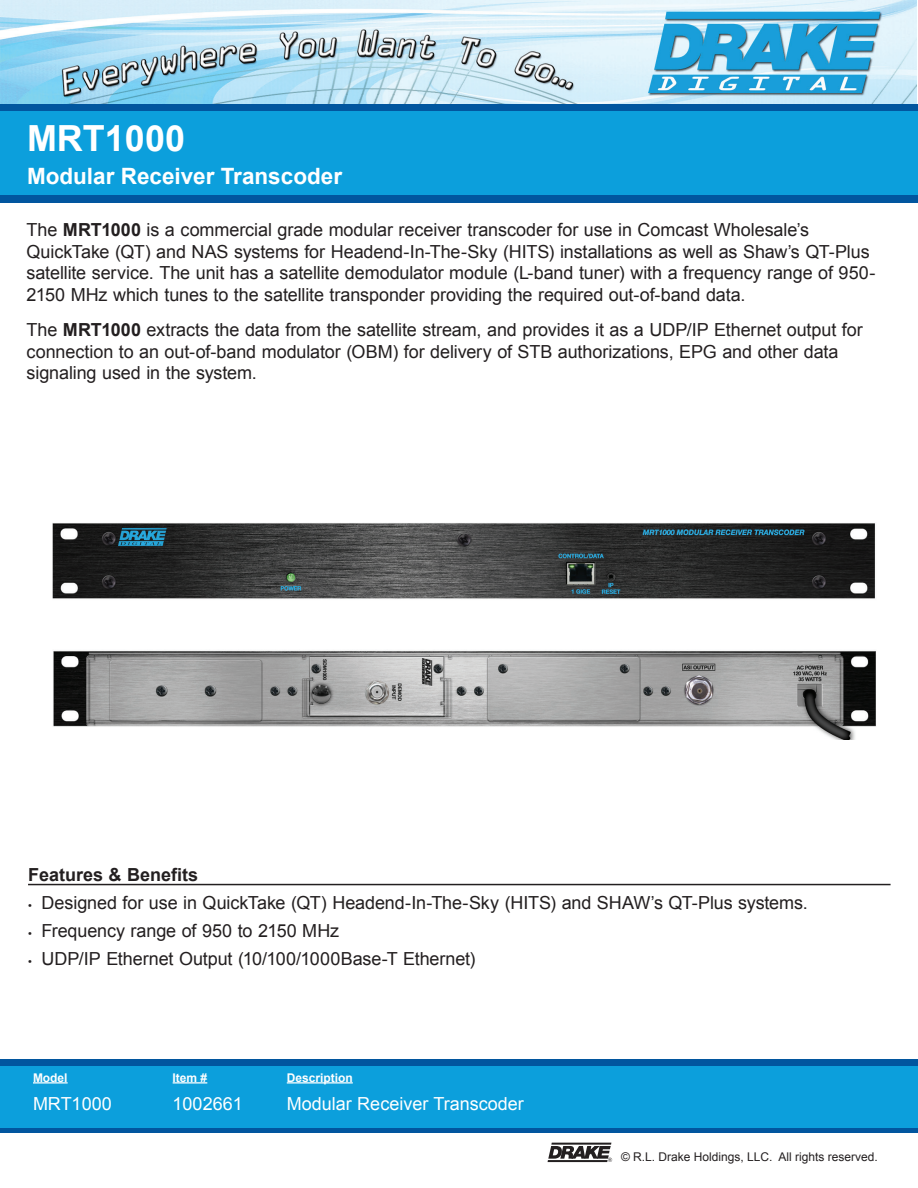
<style>
.page{position:relative;width:918px;height:1188px;background:#fff}
.page>*{position:absolute;margin:0;border:0;box-sizing:border-box;transform-origin:0 0}
.t1{font:700 36px "Arial";color:#fff}
.t2{font:700 22.5px "Arial";color:#fff}
.t3{font:18px/21.6px "Arial";letter-spacing:-.005em;color:#231f20}
.t4{font:18px "Arial";color:#fff}
.t5{font:700 18px "Arial";color:#231f20}
.t6{font:12px "Arial";color:#231f20}
.t7{font:700 12px "Arial";color:#fff}
.s1{font-weight:700}
.s2{font-family:"Myriad Pro";font-size:13.5px}
</style>
<div class="page">
<div style="left:0;top:1059px;width:918px;height:74px;background:#01569f"></div>
<div style="left:0;top:1066px;width:918px;height:61px;background:#0c9fdc"></div>
<hr style="left:33px;top:1082px;width:35px;height:2px;background:#fff">
<hr style="left:173px;top:1082px;width:34px;height:2px;background:#fff">
<hr style="left:287px;top:1082px;width:66px;height:2px;background:#fff">
<hr style="left:28px;top:884px;width:863px;height:1px;background:#231f20">
<img style="left:52px;top:523px;width:824px;height:217px">
<div style="left:0;top:104px;width:918px;height:98px;background:#01569f"></div>
<div style="left:0;top:111px;width:918px;height:84px;background:#0c9fdc"></div>
<img style="left:0;top:1px;width:916px;height:103px">
<hr style="left:551px;top:1143px;width:60px;height:2px;background:#231f20">
<svg style="left:548px;top:1146px;width:64px;height:16px"></svg>
<h1 class="t1" style="left:27px;top:114px;width:160px">MRT1000</h1>
<p class="t2" style="left:27px;top:162px;width:317px">Modular Receiver Transcoder</p>
<p class="t3" style="left:27px;top:219px;width:850px">The <span class="s1">MRT1000</span> is a commercial grade modular receiver transcoder for use in Comcast Wholesale’s QuickTake (QT) and NAS systems for Headend-In-The-Sky (HITS) installations as well as Shaw’s QT-Plus satellite service. The unit has a satellite demodulator module (L-band tuner) with a frequency range of 950- 2150 MHz which tunes to the satellite transponder providing the required out-of-band data.</p>
<p class="t3" style="left:27px;top:319px;width:838px">The <span class="s1">MRT1000</span> extracts the data from the satellite stream, and provides it as a UDP/IP Ethernet output for connection to an out-of-band modulator (OBM) for delivery of STB authorizations, EPG and other data signaling used in the system.</p>
<p class="t5" style="left:28px;top:862px;width:172px">Features &amp; Benefits</p>
<p class="t3" style="left:28px;top:892px;width:781px"><span class="s2">•</span> Designed for use in QuickTake (QT) Headend-In-The-Sky (HITS) and SHAW’s QT-Plus systems.</p>
<p class="t3" style="left:28px;top:920px;width:313px"><span class="s2">•</span> Frequency range of 950 to 2150 MHz</p>
<p class="t3" style="left:28px;top:948px;width:449px"><span class="s2">•</span> UDP/IP Ethernet Output (10/100/1000Base-T Ethernet)</p>
<p class="t7" style="left:33px;top:1069px;width:36px">Model</p>
<p class="t7" style="left:173px;top:1069px;width:36px">Item #</p>
<p class="t7" style="left:287px;top:1069px;width:68px">Description</p>
<p class="t4" style="left:33px;top:1092px;width:80px">MRT1000</p>
<p class="t4" style="left:173px;top:1092px;width:72px">1002661</p>
<p class="t4" style="left:287px;top:1092px;width:239px">Modular Receiver Transcoder</p>
<p class="t6" style="left:621px;top:1149px;width:258px">© R.L. Drake Holdings, LLC. All rights reserved.</p>
</div>
